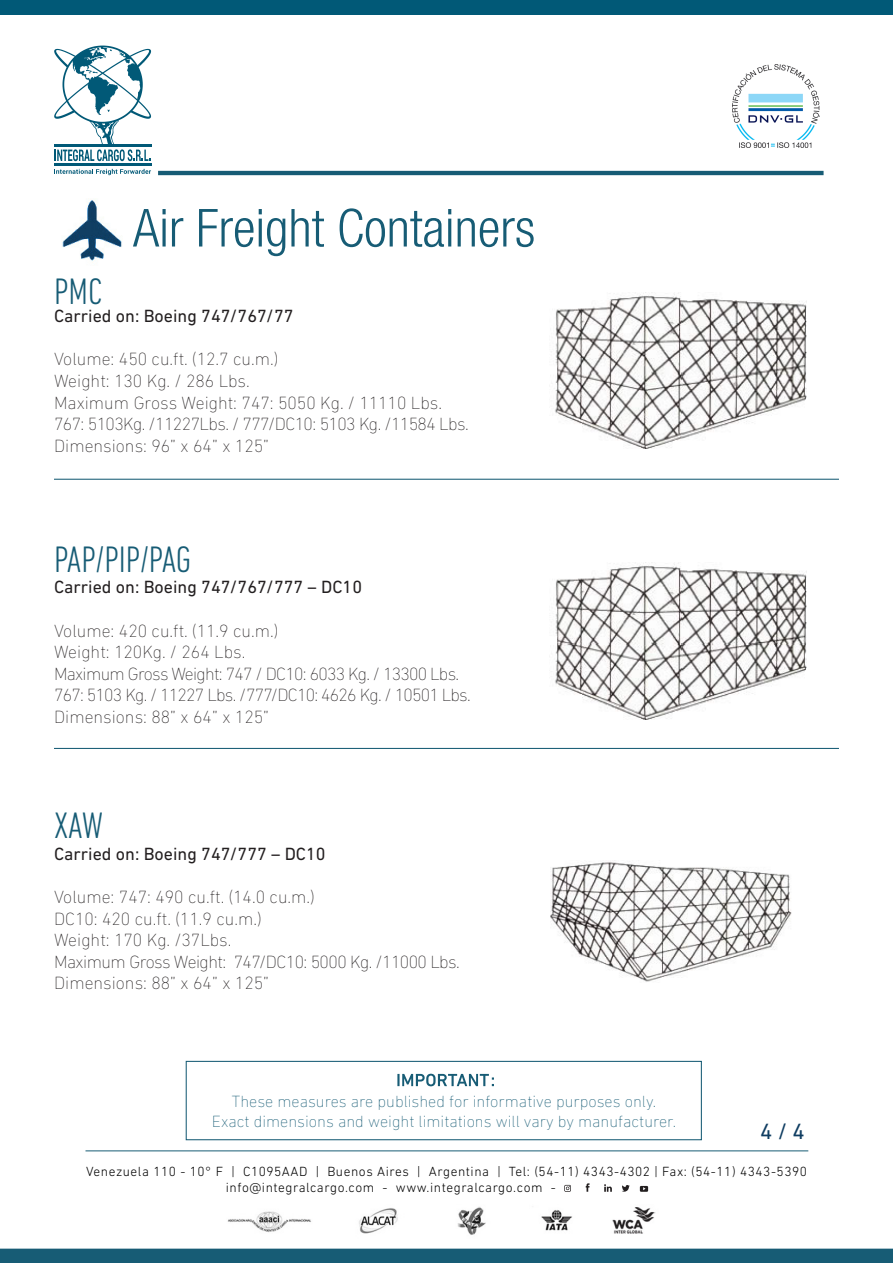
<style>
.page{position:relative;width:893px;height:1263px;background:#fff}
.page>*{position:absolute;margin:0;border:0;box-sizing:border-box;transform-origin:0 0}
.t1{font:300 condensed 52.5px "Helvetica Neue";color:#175c75}
.t2{font:300 condensed 37.5px "DIN Next LT Pro";color:#175c75}
.t3{font:22.5px "DIN Next LT Pro";color:#0f3d61}
.t4{font:200 18px "DIN Next LT Pro";color:#231f20}
.t5{font:200 18px "DIN Next LT Pro";letter-spacing:-.03em;color:#231f20}
.t6{font:200 18px "DIN Next LT Pro";letter-spacing:-.04em;color:#231f20}
.t7{font:18px "DIN Next LT Pro";color:#231f20}
.t8{font:200 16.5px "DIN Next LT Pro";color:#175c75}
.t9{font:300 13.5px "DIN Next LT Pro";letter-spacing:.04em;color:#000}
</style>
<div class="page">
<img style="left:555px;top:563px;width:251px;height:157px">
<img style="left:555px;top:292px;width:251px;height:157px">
<img style="left:551px;top:860px;width:241px;height:122px">
<hr style="left:54px;top:748px;width:785px;height:1px;background:#175c75">
<hr style="left:54px;top:479px;width:785px;height:1px;background:#175c75">
<img style="left:62px;top:200px;width:60px;height:63px">
<svg style="left:397px;top:1074px;width:97px;height:12px"></svg>
<div style="left:186px;top:1061px;width:516px;height:79px;border:1px solid #175c75"></div>
<div style="left:0;top:0;width:893px;height:14px;background:#015977"></div>
<hr style="left:158px;top:171px;width:666px;height:4px;background:#175c75">
<svg style="left:54px;top:169px;width:97px;height:6px"></svg>
<hr style="left:54px;top:163px;width:97px;height:3px;background:#015977">
<svg style="left:54px;top:46px;width:97px;height:115px"></svg>
<img style="left:732px;top:64px;width:87px;height:83px">
<div style="left:0;top:1249px;width:893px;height:13px;background:#175c75"></div>
<div style="left:0;top:1248px;width:893px;height:15px;border:2px solid #175c75"></div>
<img style="left:227px;top:1207px;width:429px;height:28px">
<hr style="left:86px;top:1150px;width:722px;height:1px;background:#175c75">
<svg style="left:586px;top:1183px;width:3px;height:9px"></svg>
<svg style="left:604px;top:1184px;width:8px;height:8px"></svg>
<svg style="left:622px;top:1185px;width:8px;height:7px"></svg>
<svg style="left:640px;top:1186px;width:8px;height:6px"></svg>
<svg style="left:564px;top:1185px;width:7px;height:7px"></svg>
<p class="t1" style="left:133px;top:198px;width:404px">Air Freight Containers</p>
<p class="t2" style="left:54px;top:270px;width:50px">PMC</p>
<p class="t7" style="left:54px;top:306px;width:241px">Carried on: Boeing 747/767/77</p>
<p class="t4" style="left:54px;top:349px;width:226px">Volume: 450 cu.ft. (12.7 cu.m.)</p>
<p class="t4" style="left:54px;top:371px;width:197px">Weight: 130 Kg. / 286 Lbs.</p>
<p class="t4" style="left:54px;top:392px;width:389px">Maximum Gross Weight: 747: 5050 Kg. / 11110 Lbs.</p>
<p class="t5" style="left:54px;top:414px;width:416px">767: 5103Kg. /11227Lbs. / 777/DC10: 5103 Kg. /11584 Lbs.</p>
<p class="t4" style="left:54px;top:435px;width:216px">Dimensions: 96” x 64” x 125”</p>
<p class="t2" style="left:54px;top:538px;width:139px">PAP/PIP/PAG</p>
<p class="t7" style="left:54px;top:577px;width:310px">Carried on: Boeing 747/767/777 – DC10</p>
<p class="t4" style="left:54px;top:620px;width:226px">Volume: 420 cu.ft. (11.9 cu.m.)</p>
<p class="t4" style="left:54px;top:642px;width:193px">Weight: 120Kg. / 264 Lbs.</p>
<p class="t6" style="left:54px;top:663px;width:407px">Maximum Gross Weight: 747 / DC10: 6033 Kg. / 13300 Lbs.</p>
<p class="t6" style="left:54px;top:685px;width:418px">767: 5103 Kg. / 11227 Lbs. /777/DC10: 4626 Kg. / 10501 Lbs.</p>
<p class="t4" style="left:54px;top:707px;width:216px">Dimensions: 88” x 64” x 125”</p>
<p class="t2" style="left:54px;top:804px;width:51px">XAW</p>
<p class="t7" style="left:54px;top:843px;width:273px">Carried on: Boeing 747/777 – DC10</p>
<p class="t4" style="left:54px;top:887px;width:263px">Volume: 747: 490 cu.ft. (14.0 cu.m.)</p>
<p class="t4" style="left:54px;top:908px;width:209px">DC10: 420 cu.ft. (11.9 cu.m.)</p>
<p class="t4" style="left:54px;top:930px;width:179px">Weight: 170 Kg. /37Lbs.</p>
<p class="t5" style="left:54px;top:951px;width:407px">Maximum Gross Weight: 747/DC10: 5000 Kg. /11000 Lbs.</p>
<p class="t4" style="left:54px;top:973px;width:216px">Dimensions: 88” x 64” x 125”</p>
<p class="t8" style="left:232px;top:1092px;width:426px">These measures are published for informative purposes only.</p>
<p class="t8" style="left:212px;top:1111px;width:466px">Exact dimensions and weight limitations will vary by manufacturer.</p>
<p class="t9" style="left:86px;top:1163px;width:722px">Venezuela 110 - 10° F | C1095AAD | Buenos Aires | Argentina | Tel: (54-11) 4343-4302 | Fax: (54-11) 4343-5390</p>
<p class="t9" style="left:226px;top:1179px;width:332px">info@integralcargo.com - www.integralcargo.com -</p>
<p class="t3" style="left:760px;top:1118px;width:46px">4 / 4</p>
</div>
